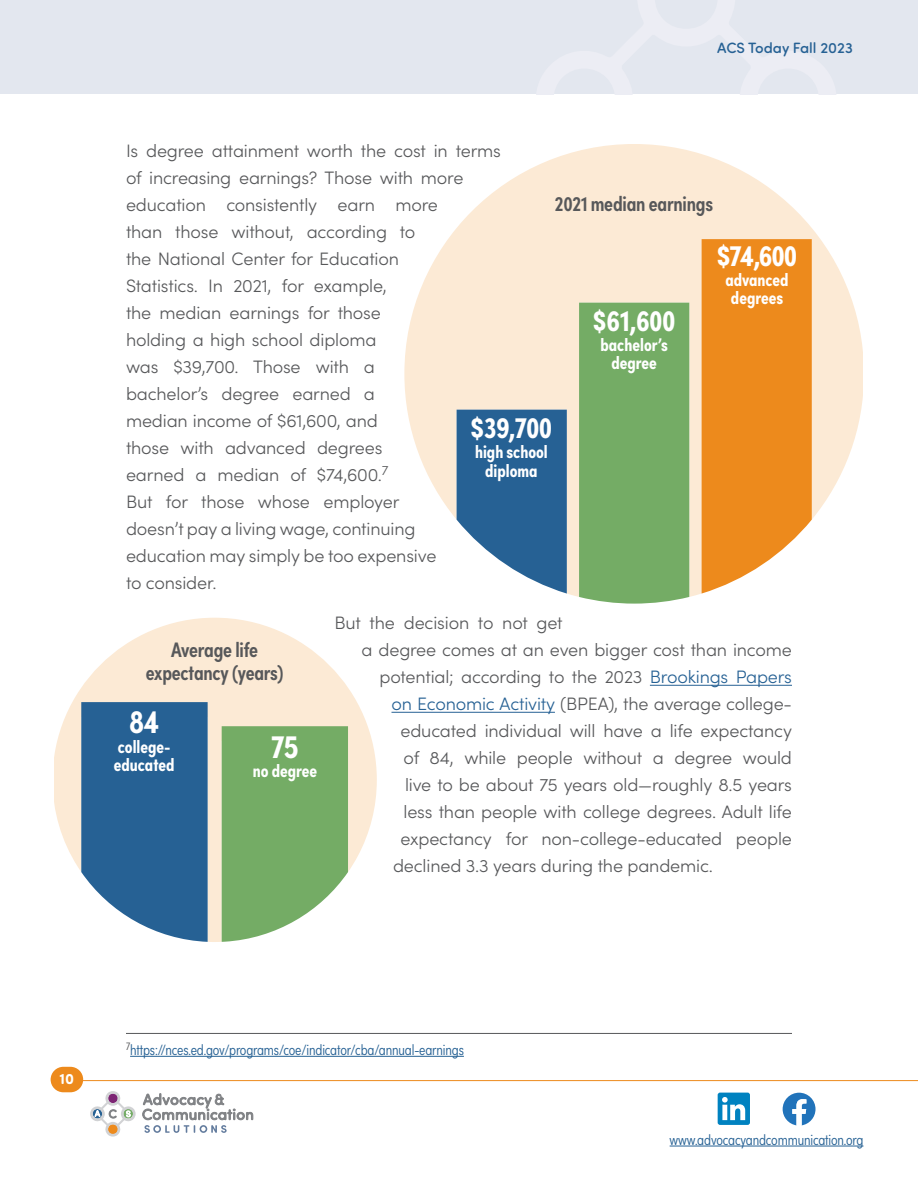
<style>
.page{position:relative;width:918px;height:1188px;background:#fff}
.page>*{position:absolute;margin:0;border:0;box-sizing:border-box;transform-origin:0 0}
.t1{font:700 33px "Sofia Pro Condensed";color:#fff}
.t2{font:700 30px "Sofia Pro Condensed";letter-spacing:-.02em;color:#fff}
.t3{font:600 21px/22.5px "Sofia Pro Condensed";letter-spacing:-.01em;color:#57585a;text-align:center}
.text{font:300 18px/27px "Sofia Pro";letter-spacing:-.01em;color:#57585a}
.text_last_pp{font:300 18px "Sofia Pro";letter-spacing:-.01em;color:#57585a}
.t4{font:700 18px/18px "Sofia Pro Condensed";color:#fff;text-align:center}
.footnote{font:300 15px "Sofia Pro Condensed";letter-spacing:-.01em;color:#266194}
.t5{font:500 15px "Sofia Pro Soft";color:#266194}
.t6{font:700 15px "Sofia Pro Soft";color:#fff}
.s1{color:#266194}
</style>
<div class="page">
<div style="left:0;top:0;width:918px;height:94px;background:#e3e7ef"></div>
<hr style="left:75px;top:1080px;width:843px;height:1px;background:#ed8a1c">
<div style="left:51px;top:1067px;width:32px;height:25px;background:#ed8a1c;border-radius:13px"></div>
<svg style="left:143px;top:1093px;width:110px;height:40px"></svg>
<svg style="left:90px;top:1091px;width:46px;height:46px"></svg>
<hr style="left:670px;top:1146px;width:193px;height:1px;background:#266194">
<svg style="left:783px;top:1093px;width:33px;height:33px"></svg>
<svg style="left:718px;top:1093px;width:32px;height:32px"></svg>
<hr style="left:650px;top:685px;width:142px;height:1px;background:#266194">
<hr style="left:392px;top:712px;width:163px;height:1px;background:#266194">
<hr style="left:126px;top:1033px;width:666px;height:1px;background:#57585a">
<hr style="left:130px;top:1056px;width:334px;height:1px;background:#266194">
<svg style="left:404px;top:144px;width:458px;height:453px;fill:#fcead5"></svg>
<svg style="left:702px;top:239px;width:110px;height:355px;background:#ee932f"></svg>
<div style="left:579px;top:303px;width:110px;height:301px;background:#74ac65"></div>
<svg style="left:457px;top:410px;width:110px;height:184px"></svg>
<svg style="left:54px;top:618px;width:323px;height:324px;fill:#fcead5"></svg>
<svg style="left:222px;top:726px;width:126px;height:216px;background:#81b473"></svg>
<svg style="left:81px;top:702px;width:127px;height:240px;background:#3b709e"></svg>
<p class="t5" style="left:717px;top:37px;width:137px">ACS Today Fall 2023</p>
<p class="text" style="left:126px;top:136px;width:376px">Is degree attainment worth the cost in terms of increasing earnings? Those with more education consistently earn more<br>than those without, according to<br>the National Center for Education<br>Statistics. In 2021, for example,<br>the median earnings for those<br>holding a high school diploma<br>was $39,700. Those with a<br>bachelor’s degree earned a<br>median income of $61,600, and<br>those with advanced degrees<br>earned a median of $74,600.<sup>7<br></sup>But for those whose employer<br>doesn’t pay a living wage, continuing<br>education may simply be too expensive<br>to consider.</p>
<p class="text_last_pp" style="left:334px;top:610px;width:230px">But the decision to not get</p>
<p class="text_last_pp" style="left:362px;top:637px;width:432px">a degree comes at an even bigger cost than income</p>
<p class="text_last_pp" style="left:380px;top:664px;width:414px">potential; according to the 2023 <span class="s1">Brookings Papers</span></p>
<p class="text_last_pp" style="left:392px;top:691px;width:402px"><span class="s1">on Economic Activity</span> (BPEA), the average college-</p>
<p class="text_last_pp" style="left:400px;top:718px;width:393px">educated individual will have a life expectancy</p>
<p class="text_last_pp" style="left:404px;top:745px;width:390px">of 84, while people without a degree would</p>
<p class="text_last_pp" style="left:405px;top:772px;width:388px">live to be about 75 years old—roughly 8.5 years</p>
<p class="text_last_pp" style="left:404px;top:799px;width:390px">less than people with college degrees. Adult life</p>
<p class="text_last_pp" style="left:400px;top:826px;width:393px">expectancy for non-college-educated people</p>
<p class="text_last_pp" style="left:393px;top:853px;width:322px">declined 3.3 years during the pandemic.</p>
<p class="t3" style="left:555px;top:191px;width:160px">2021 median earnings</p>
<p class="t2" style="left:717px;top:233px;width:82px">$74,600</p>
<p class="t4" style="left:725px;top:269px;width:65px">advanced degrees</p>
<p class="t2" style="left:593px;top:298px;width:84px">$61,600</p>
<p class="t4" style="left:601px;top:334px;width:69px">bachelor’s degree</p>
<p class="t2" style="left:471px;top:405px;width:83px">$39,700</p>
<p class="t4" style="left:475px;top:440px;width:74px;line-height:19.5px">high school diploma</p>
<p class="t3" style="left:146px;top:637px;width:139px">Average life expectancy (years)</p>
<p class="t1" style="left:129px;top:696px;width:32px">84</p>
<p class="t4" style="left:114px;top:736px;width:62px;text-align:left">college&shy;educated</p>
<p class="t1" style="left:271px;top:721px;width:29px">75</p>
<p class="t4" style="left:253px;top:761px;width:66px">no degree</p>
<p class="t6" style="left:60px;top:1068px;width:16px">10</p>
<p class="footnote" style="left:126px;top:1039px;width:339px"><sup>7</sup>https://nces.ed.gov/programs/coe/indicator/cba/annual-earnings</p>
<p class="footnote" style="left:670px;top:1128px;width:195px">www.advocacyandcommunication.org</p>
</div>
